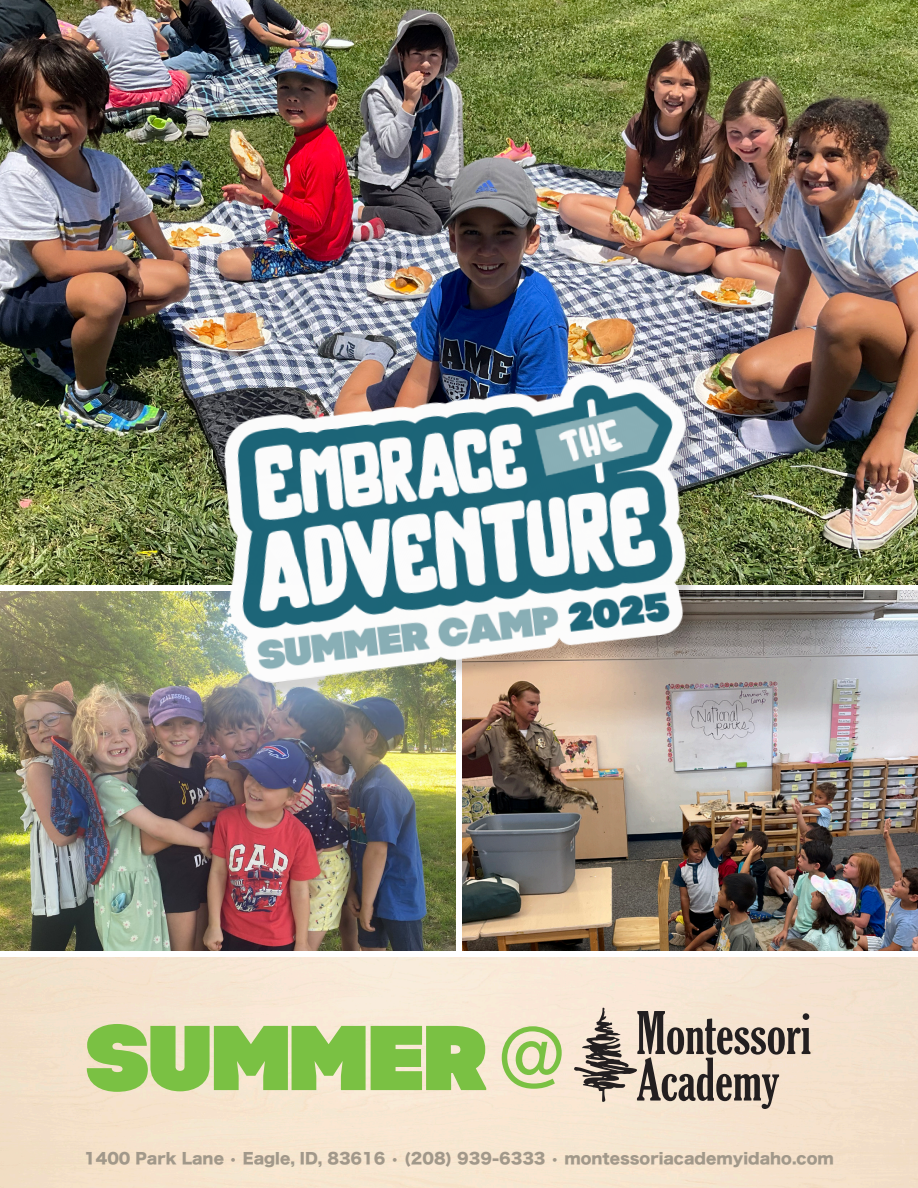
<style>
.page{position:relative;width:918px;height:1188px;background:#fff}
.page>*{position:absolute;margin:0;border:0;box-sizing:border-box;transform-origin:0 0}
.t1{font:91.65px "Code Pro Black";letter-spacing:.005em;color:#7ac143}
.t2{font:90px "Franklin Gothic URW Boo Ita";color:#7ac143}
.t3{font:15px "Hira Kaku Std W8";color:#a1988a}
</style>
<div class="page">
<img style="left:0;top:0;width:918px;height:585px">
<img style="left:0;top:591px;width:456px;height:360px">
<img style="left:462px;top:591px;width:456px;height:360px">
<svg style="left:574px;top:1008px;width:236px;height:101px;background:#b8aa9d"></svg>
<div style="left:228px;top:374px;width:476px;height:327px;background:#231f20;opacity:.2"></div>
<img style="left:207px;top:361px;width:504px;height:326px">
<p class="t1" style="left:89px;top:1002px;width:403px">SUMMER</p>
<p class="t2" style="left:497px;top:1001px;width:69px">@</p>
<p class="t3" style="left:84px;top:1151px;width:751px">1400 Park Lane • Eagle, ID, 83616 • (208) 939-6333 • montessoriacademyidaho.com</p>
</div>
